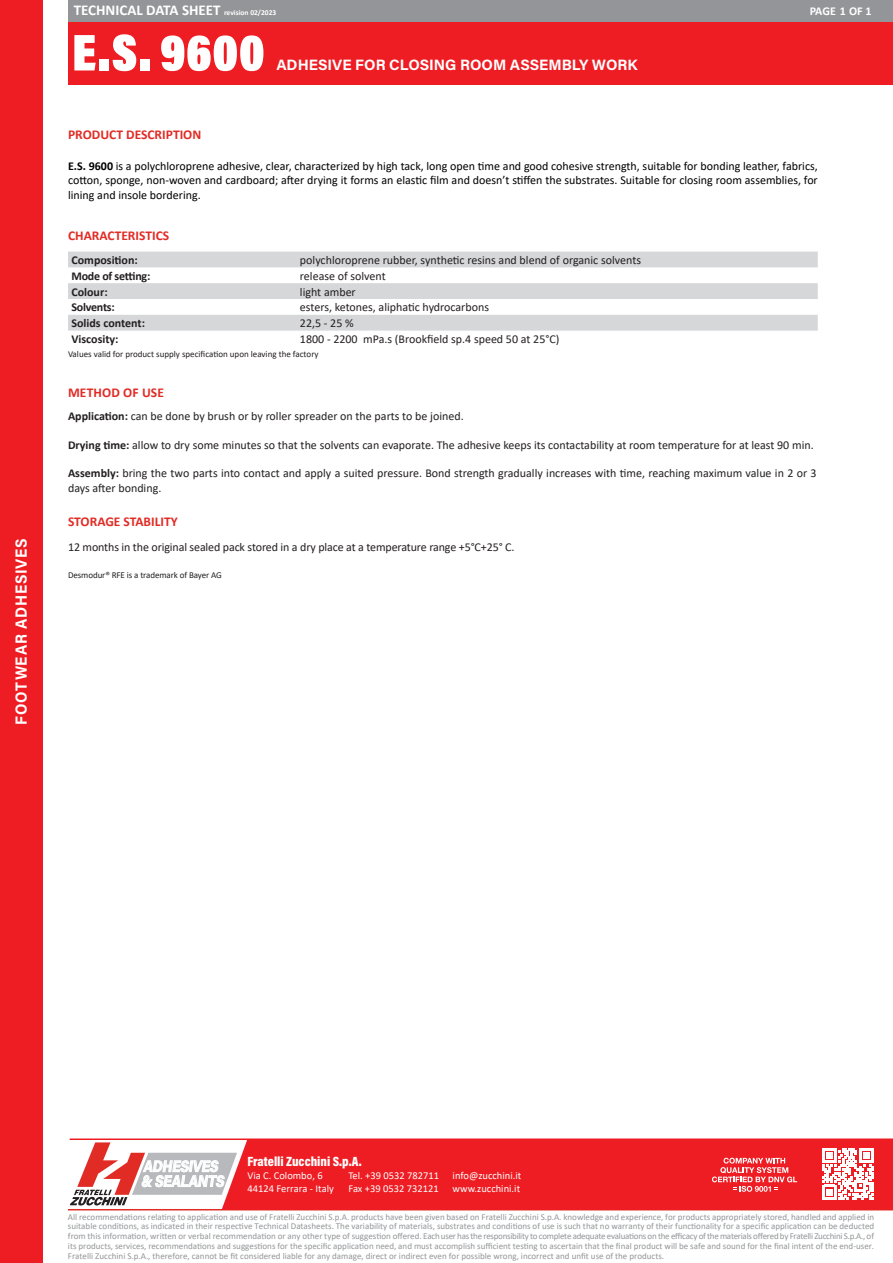
<style>
.page{position:relative;width:893px;height:1263px;background:#fff}
.page>*{position:absolute;margin:0;border:0;box-sizing:border-box;transform-origin:0 0}
.t1{font:900 52.5px "Acumin Pro Cond";color:#fff}
.t2{font:700 16.2px "Acumin Pro";letter-spacing:.05em;color:#fff;scale:.93 1}
.t3{font:700 15.9px/14.9px "Acumin Pro";color:#fff;scale:.85 1}
.t4{font:700 15px "Acumin Pro";color:#fff}
.t5{font:700 15px "Calibri";color:#fff}
.t6{font:700 13.5px "Calibri";color:#e12c26}
.t7{font:900 13.5px "Acumin Pro Cond";color:#fff}
.t8{font:12px/14.4px "Calibri";color:#231f20}
.t9{font:12px/14.4px "Calibri";color:#000;text-align:justify}
.t10{font:700 12px "Calibri";color:#231f20}
.t11{font:700 12px "Calibri";letter-spacing:-.02em;color:#231f20}
.t12{font:700 12px "Calibri";letter-spacing:-.005em;color:#fff}
.t13{font:10.5px/12.6px "Calibri";color:#fff}
.t14{font:9px/9.8px "Calibri";color:#939598;text-align:justify}
.t15{font:9px "Calibri";color:#231f20}
.s1{font-size:7.5px}
.s2{font-weight:700}
</style>
<div class="page">
<div style="left:0;top:0;width:43px;height:1263px;background:#ee1d23"></div>
<div style="left:68px;top:21px;width:825px;height:64px;background:#ee1d23"></div>
<div style="left:68px;top:0;width:825px;height:21px;background:#939598"></div>
<hr style="left:68px;top:1209px;width:825px;height:1px;background:#e12c26">
<hr style="left:70px;top:1138px;width:823px;height:2px;background:#ee1d23">
<svg style="left:70px;top:1140px;width:823px;height:70px;background:#ea484c"></svg>
<svg style="left:68px;top:252px;width:750px;height:79px;fill:#d6d7d9"></svg>
<h2 class="t2" style="left:10px;top:724px;width:202px;rotate:-90deg">FOOTWEAR ADHESIVES</h2>
<h3 class="t5" style="left:74px;top:-1px;width:204px">TECHNICAL DATA SHEET <span class="s1">revision 02/2023</span></h3>
<h1 class="t1" style="left:72px;top:19px;width:194px">E.S. 9600</h1>
<h3 class="t4" style="left:276px;top:55px;width:363px">ADHESIVE FOR CLOSING ROOM ASSEMBLY WORK</h3>
<h3 class="t12" style="left:810px;top:3px;width:63px">PAGE 1 OF 1</h3>
<p class="t6" style="left:68px;top:125px;width:135px">PRODUCT DESCRIPTION</p>
<p class="t9" style="left:68px;top:158px;width:751px"><span class="s2">E.S. 9600</span> is a polychloroprene adhesive, clear, characterized by high tack, long open time and good cohesive strength, suitable for bonding leather, fabrics, cotton, sponge, non-woven and cardboard; after drying it forms an elastic film and doesn’t stiffen the substrates. Suitable for closing room assemblies, for lining and insole bordering.</p>
<p class="t6" style="left:68px;top:226px;width:103px">CHARACTERISTICS</p>
<p class="t10" style="left:71px;top:251px;width:68px">Composition:</p>
<p class="t8" style="left:300px;top:252px;width:343px">polychloroprene rubber, synthetic resins and blend of organic solvents</p>
<p class="t11" style="left:71px;top:267px;width:80px">Mode of setting:</p>
<p class="t8" style="left:300px;top:268px;width:87px">release of solvent</p>
<p class="t10" style="left:71px;top:283px;width:38px">Colour:</p>
<p class="t8" style="left:300px;top:284px;width:57px">light amber</p>
<p class="t11" style="left:71px;top:299px;width:45px">Solvents:</p>
<p class="t8" style="left:300px;top:300px;width:191px">esters, ketones, aliphatic hydrocarbons</p>
<p class="t10" style="left:71px;top:315px;width:75px">Solids content:</p>
<p class="t8" style="left:300px;top:316px;width:55px">22,5 - 25 %</p>
<p class="t10" style="left:71px;top:331px;width:49px">Viscosity:</p>
<p class="t8" style="left:300px;top:331px;width:261px">1800 - 2200 mPa.s (Brookfield sp.4 speed 50 at 25°C)</p>
<p class="t15" style="left:68px;top:348px;width:252px">Values valid for product supply specification upon leaving the factory</p>
<p class="t6" style="left:68px;top:383px;width:98px">METHOD OF USE</p>
<p class="t8" style="left:68px;top:408px;width:397px"><span class="s2">Application:</span> can be done by brush or by roller spreader on the parts to be joined.</p>
<p class="t8" style="left:68px;top:437px;width:747px"><span class="s2">Drying time:</span> allow to dry some minutes so that the solvents can evaporate. The adhesive keeps its contactability at room temperature for at least 90 min.</p>
<p class="t8" style="left:68px;top:466px;width:750px"><span class="s2">Assembly:</span> bring the two parts into contact and apply a suited pressure. Bond strength gradually increases with time, reaching maximum value in 2 or 3 days after bonding.</p>
<p class="t6" style="left:68px;top:512px;width:111px">STORAGE STABILITY</p>
<p class="t8" style="left:68px;top:539px;width:448px">12 months in the original sealed pack stored in a dry place at a temperature range +5°C+25° C.</p>
<p class="t15" style="left:68px;top:568px;width:155px">Desmodur® RFE is a trademark of Bayer AG</p>
<h3 class="t3" style="left:141px;top:1158px;width:102px">ADHESIVES &amp; SEALANTS</h3>
<h3 class="t7" style="left:247px;top:1152px;width:116px">Fratelli Zucchini S.p.A.</h3>
<p class="t13" style="left:247px;top:1169px;width:88px">Via C. Colombo, 6<br>44124 Ferrara - Italy</p>
<p class="t13" style="left:348px;top:1169px;width:92px">Tel. +39 0532 782711<br>Fax +39 0532 732121</p>
<p class="t13" style="left:453px;top:1169px;width:70px">info@zucchini.it www.zucchini.it</p>
<p class="t14" style="left:68px;top:1211px;width:808px">All recommendations relating to application and use of Fratelli Zucchini S.p.A. products have been given based on Fratelli Zucchini S.p.A. knowledge and experience, for products appropriately stored, handled and applied in suitable conditions, as indicated in their respective Technical Datasheets. The variability of materials, substrates and conditions of use is such that no warranty of their functionality for a specific application can be deducted from this information, written or verbal recommendation or any other type of suggestion offered. Each user has the responsibility to complete adequate evaluations on the efficacy of the materials offered by Fratelli Zucchini S.p.A., of its products, services, recommendations and suggestions for the specific application need, and must accomplish sufficient testing to ascertain that the final product will be safe and sound for the final intent of the end-user.<br>Fratelli Zucchini S.p.A., therefore, cannot be fit considered liable for any damage, direct or indirect even for possible wrong, incorrect and unfit use of the products.</p>
</div>
